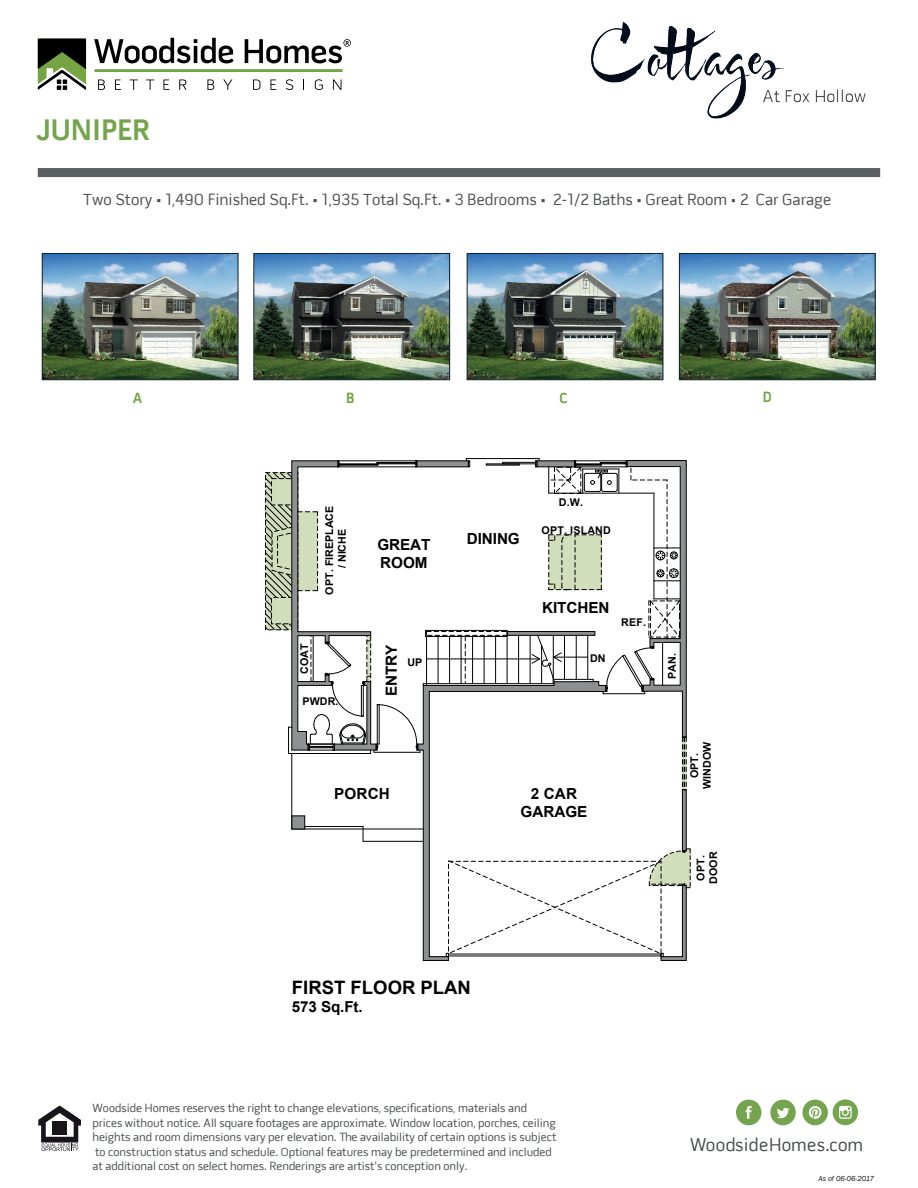
<style>
.page{position:relative;width:918px;height:1188px;background:#fff}
.page>*{position:absolute;margin:0;border:0;box-sizing:border-box;transform-origin:0 0}
.t1{font:700 30px "Pill Gothic 600 mg";color:#74a54e}
.t2{font:18.75px "Pill Gothic 600 mg";letter-spacing:.02em;color:#484b4d}
.t3{font:700 18.45px "Arial";color:#000001}
.t4{font:16.5px "Pill Gothic 600 mg";color:#4d4f51}
.t5{font:700 15.3px/18.3px "Arial";letter-spacing:-.005em;color:#000001;text-align:center}
.t6{font:700 15.15px "Arial";letter-spacing:-.005em;color:#000001}
.t7{font:700 15px "Pill Gothic 600 mg";color:#75a442}
.t8{font:12px/14.4px "Pill Gothic 600 mg";color:#484b4d}
.t9{font:700 10.65px/12.8px "Arial";letter-spacing:.015em;color:#000001;text-align:center}
.t10{font:700 10.65px/12.8px "Arial";letter-spacing:-.01em;color:#000001;text-align:center}
.t11{font:italic 7.5px "Franklin Gothic";color:#17141a}
</style>
<div class="page">
<div style="left:38px;top:168px;width:842px;height:9px;background:#595e61"></div>
<hr style="left:94px;top:69px;width:249px;height:3px;background:#75a442">
<svg style="left:38px;top:39px;width:48px;height:51px"></svg>
<svg style="left:94px;top:38px;width:140px;height:25px"></svg>
<svg style="left:98px;top:80px;width:7px;height:10px"></svg>
<svg style="left:115px;top:80px;width:6px;height:10px"></svg>
<svg style="left:130px;top:80px;width:8px;height:10px"></svg>
<svg style="left:146px;top:80px;width:8px;height:10px"></svg>
<svg style="left:163px;top:80px;width:6px;height:10px"></svg>
<svg style="left:179px;top:80px;width:8px;height:10px"></svg>
<svg style="left:207px;top:80px;width:7px;height:10px"></svg>
<svg style="left:223px;top:80px;width:9px;height:10px"></svg>
<svg style="left:253px;top:80px;width:7px;height:10px"></svg>
<svg style="left:270px;top:80px;width:6px;height:10px"></svg>
<svg style="left:286px;top:79px;width:7px;height:11px"></svg>
<svg style="left:315px;top:79px;width:8px;height:11px"></svg>
<svg style="left:333px;top:80px;width:8px;height:10px"></svg>
<svg style="left:245px;top:39px;width:106px;height:24px"></svg>
<div style="left:736px;top:1100px;width:25px;height:25px;background:#74a44d;border-radius:50%"></div>
<svg style="left:746px;top:1106px;width:6px;height:13px"></svg>
<div style="left:770px;top:1100px;width:26px;height:25px;background:#74a44d;border-radius:50%"></div>
<svg style="left:777px;top:1108px;width:12px;height:10px"></svg>
<div style="left:802px;top:1100px;width:26px;height:25px;background:#74a44d;border-radius:50%"></div>
<svg style="left:809px;top:1106px;width:13px;height:13px"></svg>
<div style="left:833px;top:1099px;width:25px;height:26px;background:#74a44d;border-radius:50%"></div>
<svg style="left:839px;top:1106px;width:13px;height:13px"></svg>
<svg style="left:38px;top:1106px;width:43px;height:45px"></svg>
<img style="left:591px;top:21px;width:275px;height:98px">
<img style="left:41px;top:253px;width:150px;height:128px">
<img style="left:191px;top:253px;width:212px;height:128px">
<img style="left:403px;top:253px;width:215px;height:128px">
<img style="left:618px;top:253px;width:258px;height:128px">
<div style="left:42px;top:253px;width:196px;height:127px;border:1px solid #10222c"></div>
<div style="left:254px;top:253px;width:196px;height:127px;border:1px solid #10222c"></div>
<div style="left:467px;top:253px;width:196px;height:127px;border:1px solid #10222c"></div>
<div style="left:679px;top:253px;width:196px;height:127px;border:1px solid #10222c"></div>
<hr style="left:682px;top:790px;width:4px;height:61px;background:#8e9091">
<div style="left:682px;top:789px;width:5px;height:62px;border:1px solid #000001"></div>
<svg style="left:417px;top:681px;width:114px;height:280px"></svg>
<hr style="left:507px;top:632px;width:88px;height:3px;background:#8e9091">
<div style="left:507px;top:631px;width:88px;height:5px;border:1px solid #000001"></div>
<hr style="left:518px;top:635px;width:1px;height:49px;background:#000001">
<hr style="left:530px;top:635px;width:1px;height:49px;background:#000001">
<hr style="left:291px;top:754px;width:1px;height:75px;background:#000001">
<hr style="left:292px;top:829px;width:131px;height:1px;background:#000001">
<hr style="left:427px;top:659px;width:113px;height:1px;background:#000001">
<div style="left:292px;top:815px;width:13px;height:14px;background:#8e9091;border:1px solid #000001"></div>
<hr style="left:466px;top:458px;width:73px;height:1px;background:#000001">
<div style="left:502px;top:462px;width:34px;height:2px;border:1px solid #000001"></div>
<div style="left:486px;top:464px;width:34px;height:2px;border:1px solid #000001"></div>
<svg style="left:531px;top:459px;width:156px;height:331px"></svg>
<hr style="left:554px;top:679px;width:39px;height:1px;background:#000001">
<hr style="left:423px;top:683px;width:131px;height:1px;background:#000001">
<hr style="left:305px;top:826px;width:58px;height:1px;background:#000001">
<svg style="left:363px;top:826px;width:1px;height:15px"></svg>
<hr style="left:363px;top:841px;width:60px;height:1px;background:#000001">
<hr style="left:289px;top:753px;width:82px;height:1px;background:#000001">
<svg style="left:265px;top:459px;width:243px;height:294px"></svg>
<svg style="left:446px;top:849px;width:245px;height:112px"></svg>
<h1 class="t1" style="left:36px;top:111px;width:115px">JUNIPER</h1>
<h3 class="t4" style="left:83px;top:190px;width:749px">Two Story • 1,490 Finished Sq.Ft. • 1,935 Total Sq.Ft. • 3 Bedrooms • 2-1/2 Baths • Great Room • 2 Car Garage</h3>
<p class="t7" style="left:133px;top:389px;width:11px">A</p>
<p class="t7" style="left:346px;top:389px;width:10px">B</p>
<p class="t7" style="left:559px;top:389px;width:10px">C</p>
<p class="t7" style="left:763px;top:388px;width:10px">D</p>
<p class="t10" style="left:323px;top:595px;width:90px;rotate:-90deg">OPT. FIREPLACE / NICHE</p>
<p class="t9" style="left:298px;top:674px;width:32px;rotate:-90deg">COAT</p>
<p class="t9" style="left:302px;top:696px;width:38px">PWDR.</p>
<p class="t5" style="left:377px;top:536px;width:55px;text-align:left">GREAT<br>ROOM</p>
<p class="t5" style="left:383px;top:696px;width:53px;rotate:-90deg">ENTRY</p>
<p class="t9" style="left:407px;top:656px;width:16px">UP</p>
<p class="t5" style="left:334px;top:785px;width:57px">PORCH</p>
<p class="t5" style="left:467px;top:530px;width:54px">DINING</p>
<p class="t9" style="left:559px;top:496px;width:26px">D.W.</p>
<p class="t9" style="left:542px;top:524px;width:71px">OPT. ISLAND</p>
<p class="t5" style="left:542px;top:599px;width:69px">KITCHEN</p>
<p class="t9" style="left:621px;top:616px;width:26px">REF.</p>
<p class="t9" style="left:590px;top:652px;width:17px">DN</p>
<p class="t9" style="left:666px;top:679px;width:27px;rotate:-90deg">PAN.</p>
<p class="t5" style="left:520px;top:785px;width:69px">2 CAR<br>GARAGE</p>
<p class="t9" style="left:688px;top:789px;width:49px;rotate:-90deg">OPT.<br>WINDOW</p>
<p class="t9" style="left:695px;top:884px;width:34px;rotate:-90deg">OPT.<br>DOOR</p>
<h3 class="t3" style="left:292px;top:975px;width:180px">FIRST FLOOR PLAN</h3>
<p class="t6" style="left:292px;top:997px;width:72px">573 Sq.Ft.</p>
<p class="t8" style="left:92px;top:1101px;width:466px">Woodside Homes reserves the right to change elevations, specifications, materials and prices without notice. All square footages are approximate. Window location, porches, ceiling heights and room dimensions vary per elevation. The availability of certain options is subject to construction status and schedule. Optional features may be predetermined and included at additional cost on select homes. Renderings are artist's conception only.</p>
<h2 class="t2" style="left:690px;top:1133px;width:175px">WoodsideHomes.com</h2>
<p class="t11" style="left:818px;top:1174px;width:57px">As of 06-06-2017</p>
</div>
